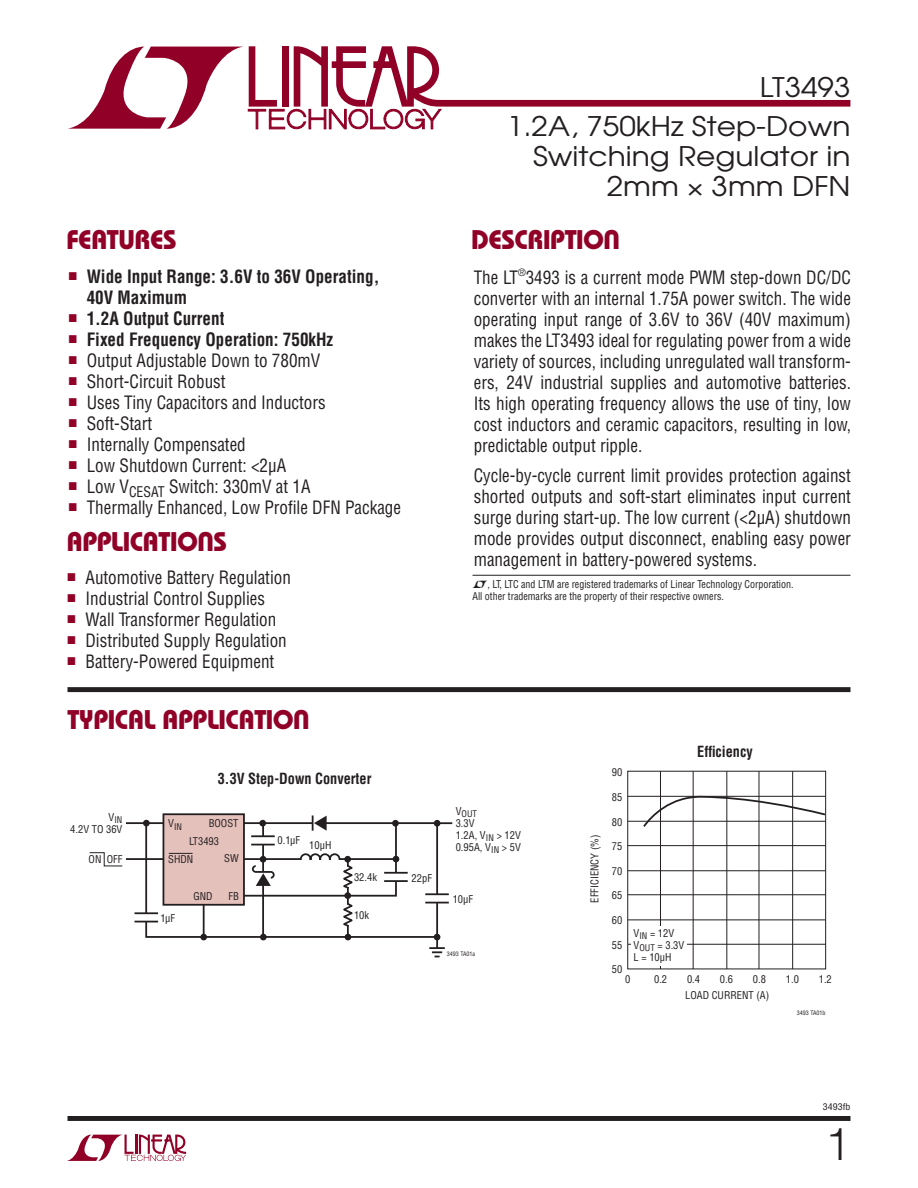
<style>
.page{position:relative;width:918px;height:1188px;background:#fff}
.page>*{position:absolute;margin:0;border:0;box-sizing:border-box;transform-origin:0 0}
.t1{font:300 45px "Helvetica";color:#231f20}
.t2{font:27px/30px "Avant Garde";color:#231f20;text-align:right;scale:1.1 1}
.t3{font:27px "Linear Bauhaus";letter-spacing:-.02em;color:#900027}
.t4{font:18px/21px "Linear Helv Cond";color:#231f20;text-align:justify;scale:.95 1}
.t5{font:700 18px/21px "Linear Helv Cond";color:#231f20;scale:.95 1}
.t6{font:700 15px "Linear Helv Cond";color:#231f20;scale:.95 1}
.t7{font:10.5px/12px "Linear Helv Cond";color:#231f20}
.t8{font:10.5px/12px "Linear Helv Cond";color:#231f20;scale:.95 1}
.t9{font:9px "Linear Helv Cond";color:#231f20}
.t10{font:9px "Linear Helv Cond";color:#231f20;scale:1.1 1}
.t11{font:6px "Linear Helv Cond";color:#231f20}
</style>
<div class="page">
<svg style="left:67px;top:1135px;width:119px;height:26px"></svg>
<div style="left:68px;top:1116px;width:782px;height:5px;background:#231f20"></div>
<svg style="left:68px;top:46px;width:782px;height:83px"></svg>
<div style="left:68px;top:687px;width:782px;height:5px;background:#231f20"></div>
<hr style="left:472px;top:575px;width:378px;height:1px;background:#231f20">
<hr style="left:435px;top:948px;width:4px;height:10px;background:#a4a2a3">
<div style="left:163px;top:813px;width:82px;height:93px;border:2px solid #231f20"></div>
<svg style="left:89px;top:815px;width:363px;height:142px"></svg>
<div style="left:627px;top:771px;width:199px;height:198px;border:1px solid #231f20"></div>
<hr style="left:660px;top:771px;width:1px;height:198px;background:#231f20">
<hr style="left:693px;top:771px;width:1px;height:198px;background:#231f20">
<hr style="left:727px;top:771px;width:1px;height:198px;background:#231f20">
<hr style="left:759px;top:771px;width:1px;height:198px;background:#231f20">
<hr style="left:792px;top:771px;width:1px;height:198px;background:#231f20">
<hr style="left:628px;top:796px;width:198px;height:1px;background:#231f20">
<hr style="left:628px;top:944px;width:198px;height:1px;background:#231f20">
<hr style="left:628px;top:920px;width:198px;height:1px;background:#231f20">
<hr style="left:628px;top:894px;width:198px;height:1px;background:#231f20">
<hr style="left:628px;top:870px;width:198px;height:1px;background:#231f20">
<hr style="left:628px;top:845px;width:198px;height:1px;background:#231f20">
<hr style="left:628px;top:821px;width:198px;height:1px;background:#231f20">
<svg style="left:641px;top:796px;width:186px;height:33px"></svg>
<div style="left:631px;top:927px;width:55px;height:39px;background:#fff"></div>
<h2 class="t3" style="left:67px;top:230px;width:112px">FEATURES</h2>
<p class="t5" style="left:87px;top:268px;width:310px;text-indent:-18px"><sup>■</sup> Wide Input Range: 3.6V to 36V Operating,<br>40V Maximum</p>
<p class="t5" style="left:69px;top:310px;width:165px"><sup>■</sup> 1.2A Output Current</p>
<p class="t5" style="left:69px;top:331px;width:280px"><sup>■</sup> Fixed Frequency Operation: 750kHz</p>
<p class="t4" style="left:69px;top:352px;width:266px"><sup>■</sup> Output Adjustable Down to 780mV</p>
<p class="t4" style="left:69px;top:373px;width:167px"><sup>■</sup> Short-Circuit Robust</p>
<p class="t4" style="left:69px;top:394px;width:272px"><sup>■</sup> Uses Tiny Capacitors and Inductors</p>
<p class="t4" style="left:69px;top:415px;width:89px"><sup>■</sup> Soft-Start</p>
<p class="t4" style="left:69px;top:436px;width:188px"><sup>■</sup> Internally Compensated</p>
<p class="t4" style="left:69px;top:457px;width:230px"><sup>■</sup> Low Shutdown Current: &lt;2μA</p>
<p class="t4" style="left:69px;top:478px;width:256px"><sup>■</sup> Low V<sub>CESAT</sub> Switch: 330mV at 1A</p>
<p class="t4" style="left:69px;top:499px;width:351px"><sup>■</sup> Thermally Enhanced, Low Profile DFN Package</p>
<h2 class="t3" style="left:66px;top:532px;width:162px">APPLICATIONS</h2>
<p class="t4" style="left:68px;top:569px;width:237px"><sup>■</sup> Automotive Battery Regulation</p>
<p class="t4" style="left:68px;top:590px;width:209px"><sup>■</sup> Industrial Control Supplies</p>
<p class="t4" style="left:68px;top:611px;width:221px"><sup>■</sup> Wall Transformer Regulation</p>
<p class="t4" style="left:68px;top:632px;width:232px"><sup>■</sup> Distributed Supply Regulation</p>
<p class="t4" style="left:68px;top:653px;width:219px"><sup>■</sup> Battery-Powered Equipment</p>
<h2 class="t2" style="left:760px;top:75px;width:84px">LT3493</h2>
<h2 class="t2" style="left:507px;top:114px;width:314px">1.2A, 750kHz Step-Down<br>Switching Regulator in<br>2mm 3mm DFN</h2>
<h2 class="t3" style="left:471px;top:230px;width:151px">DESCRIPTION</h2>
<p class="t4" style="left:474px;top:269px;width:399px">The LT<sup>®</sup>3493 is a current mode PWM step-down DC/DC converter with an internal 1.75A power switch. The wide operating input range of 3.6V to 36V (40V maximum) makes the LT3493 ideal for regulating power from a wide variety of sources, including unregulated wall transform&shy;ers, 24V industrial supplies and automotive batteries.<br>Its high operating frequency allows the use of tiny, low cost inductors and ceramic capacitors, resulting in low, predictable output ripple.</p>
<p class="t4" style="left:474px;top:467px;width:399px">Cycle-by-cycle current limit provides protection against shorted outputs and soft-start eliminates input current surge during start-up. The low current (&lt;2μA) shutdown mode provides output disconnect, enabling easy power management in battery-powered systems.</p>
<p class="t8" style="left:472px;top:580px;width:340px;text-indent:15px">, LT, LTC and LTM are registered trademarks of Linear Technology Corporation.<br>All other trademarks are the property of their respective owners.</p>
<h2 class="t3" style="left:68px;top:710px;width:244px">TYPICAL APPLICATION</h2>
<p class="t6" style="left:697px;top:746px;width:60px">Efficiency</p>
<p class="t6" style="left:218px;top:773px;width:163px">3.3V Step-Down Converter</p>
<p class="t7" style="left:612px;top:768px;width:12px">90</p>
<p class="t7" style="left:612px;top:793px;width:12px">85</p>
<p class="t9" style="left:109px;top:817px;width:15px"><sup>V</sup>IN</p>
<p class="t7" style="left:70px;top:825px;width:54px">4.2V TO 36V</p>
<p class="t7" style="left:89px;top:855px;width:35px">ON OFF</p>
<p class="t9" style="left:168px;top:823px;width:15px"><sup>V</sup>IN</p>
<p class="t7" style="left:209px;top:819px;width:31px">BOOST</p>
<p class="t7" style="left:189px;top:837px;width:32px">LT3493</p>
<p class="t7" style="left:168px;top:855px;width:27px">SHDN</p>
<p class="t7" style="left:224px;top:854px;width:16px">SW</p>
<p class="t7" style="left:193px;top:891px;width:21px">GND</p>
<p class="t7" style="left:228px;top:891px;width:12px">FB</p>
<p class="t7" style="left:278px;top:836px;width:24px">0.1μF</p>
<p class="t7" style="left:309px;top:841px;width:24px">10μH</p>
<p class="t7" style="left:354px;top:872px;width:25px">32.4k</p>
<p class="t7" style="left:412px;top:873px;width:22px">22pF</p>
<p class="t9" style="left:456px;top:811px;width:23px"><sup>V</sup>OUT</p>
<p class="t7" style="left:456px;top:819px;width:67px">3.3V<br>1.2A, V<sub>IN</sub> &gt; 12V<br>0.95A, V<sub>IN</sub> &gt; 5V</p>
<p class="t7" style="left:453px;top:895px;width:22px">10μF</p>
<p class="t7" style="left:590px;top:903px;width:69px;rotate:-90deg">EFFICIENCY (%)</p>
<p class="t7" style="left:612px;top:817px;width:12px">80</p>
<p class="t7" style="left:612px;top:842px;width:12px">75</p>
<p class="t7" style="left:612px;top:866px;width:12px">70</p>
<p class="t7" style="left:612px;top:891px;width:12px">65</p>
<p class="t7" style="left:160px;top:914px;width:16px">1μF</p>
<p class="t7" style="left:354px;top:910px;width:17px">10k</p>
<p class="t7" style="left:612px;top:916px;width:12px">60</p>
<p class="t11" style="left:447px;top:952px;width:30px">3493 TA01a</p>
<p class="t7" style="left:612px;top:940px;width:12px">55</p>
<p class="t7" style="left:634px;top:929px;width:52px">V<sub>IN</sub> = 12V<br>V<sub>OUT</sub> = 3.3V<br>L = 10μH</p>
<p class="t7" style="left:612px;top:965px;width:12px">50</p>
<p class="t7" style="left:625px;top:975px;width:7px">0</p>
<p class="t7" style="left:654px;top:975px;width:15px">0.2</p>
<p class="t7" style="left:687px;top:975px;width:15px">0.4</p>
<p class="t7" style="left:720px;top:975px;width:15px">0.6</p>
<p class="t7" style="left:753px;top:974px;width:15px">0.8</p>
<p class="t7" style="left:786px;top:974px;width:15px">1.0</p>
<p class="t7" style="left:819px;top:975px;width:15px">1.2</p>
<p class="t7" style="left:685px;top:990px;width:85px">LOAD CURRENT (A)</p>
<p class="t11" style="left:797px;top:1010px;width:30px">3493 TA01b</p>
<p class="t10" style="left:823px;top:1104px;width:26px">3493fb</p>
<h1 class="t1" style="left:825px;top:1128px;width:27px">1</h1>
</div>
